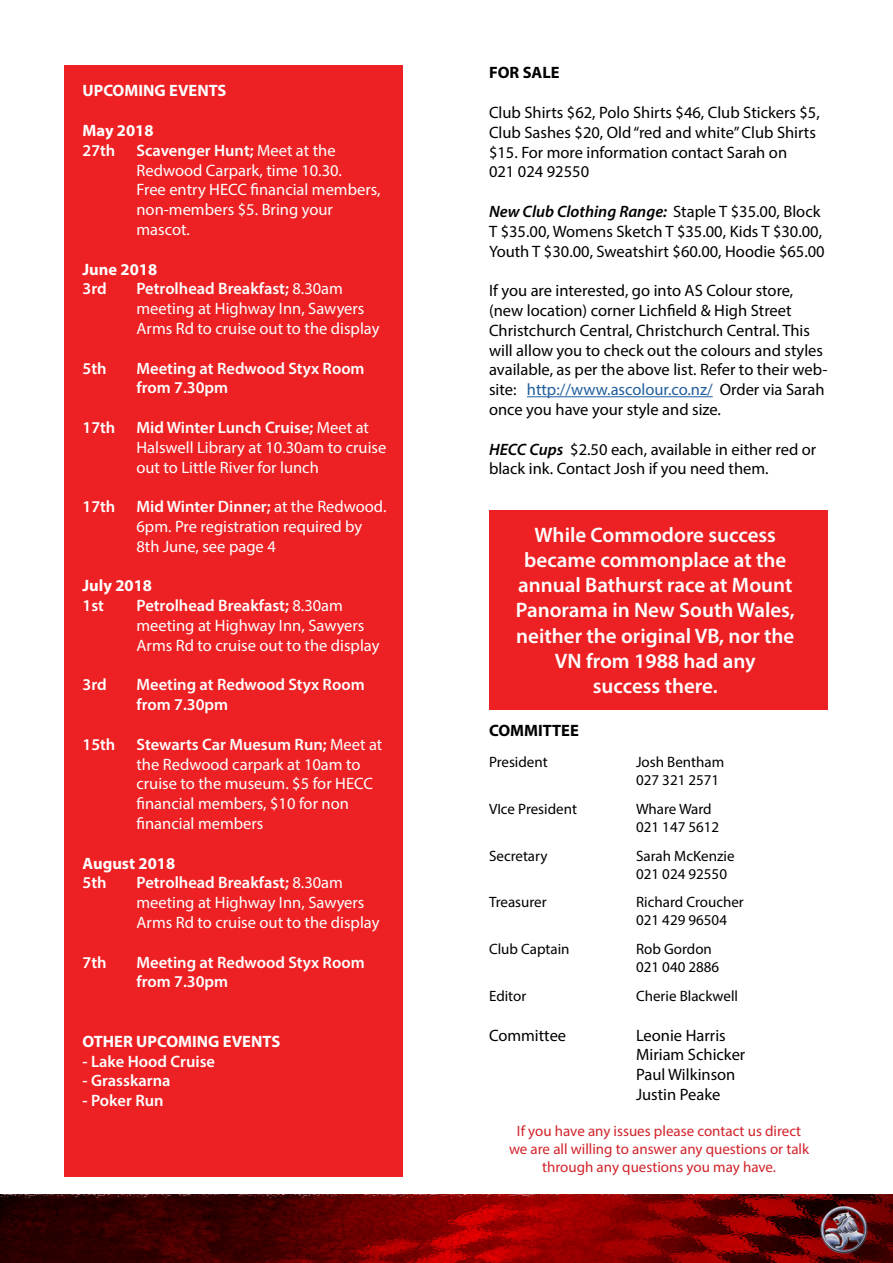
<style>
.page{position:relative;width:893px;height:1263px;background:#fff}
.page>*{position:absolute;margin:0;border:0;box-sizing:border-box;transform-origin:0 0}
.t1{font:600 21px/25.2px "Myriad Pro";color:#fff;text-align:center}
.t2{font:16.5px/19.8px "Myriad Pro";color:#000}
.t3{font:16.5px/19.8px "Myriad Pro";color:#fff}
.t4{font:600 16.5px/19.8px "Myriad Pro";color:#fff}
.t5{font:700 16.5px "Myriad Pro";color:#fff}
.t6{font:700 16.5px "Myriad Pro";color:#000}
.t7{font:15px/18px "Myriad Pro";color:#000}
.t8{font:15px/18px "Myriad Pro";color:#d2232a;text-align:center}
.s1{font-weight:600}
.s2{font-weight:600;font-style:italic}
.s3{color:#215e9e}
</style>
<div class="page">
<img style="left:0;top:1194px;width:893px;height:69px">
<hr style="left:527px;top:396px;width:186px;height:1px;background:#215e9e">
<div style="left:65px;top:65px;width:338px;height:1111px;background:#ed2124"></div>
<div style="left:489px;top:510px;width:339px;height:200px;background:#ed2124"></div>
<p class="t5" style="left:82px;top:80px;width:146px">UPCOMING EVENTS</p>
<p class="t5" style="left:82px;top:120px;width:73px">May 2018</p>
<p class="t4" style="left:82px;top:140px;width:34px">27th</p>
<p class="t3" style="left:136px;top:140px;width:246px"><span class="s1">Scavenger Hunt;</span> Meet at the<br>Redwood Carpark, time 10.30.<br>Free entry HECC financial members, non-members $5. Bring your mascot.</p>
<p class="t5" style="left:82px;top:258px;width:76px">June 2018</p>
<p class="t4" style="left:82px;top:278px;width:26px">3rd</p>
<p class="t3" style="left:136px;top:279px;width:244px"><span class="s1">Petrolhead Breakfast;</span> 8.30am meeting at Highway Inn, Sawyers<br>Arms Rd to cruise out to the display</p>
<p class="t4" style="left:82px;top:358px;width:26px">5th</p>
<p class="t4" style="left:136px;top:358px;width:230px">Meeting at Redwood Styx Room from 7.30pm</p>
<p class="t4" style="left:82px;top:417px;width:34px">17th</p>
<p class="t3" style="left:136px;top:417px;width:251px"><span class="s1">Mid Winter Lunch Cruise;</span> Meet at<br>Halswell Library at 10.30am to cruise out to Little River for lunch</p>
<p class="t4" style="left:82px;top:496px;width:34px">17th</p>
<p class="t3" style="left:136px;top:496px;width:251px"><span class="s1">Mid Winter Dinner;</span> at the Redwood.<br>6pm. Pre registration required by<br>8th June, see page 4</p>
<p class="t5" style="left:83px;top:575px;width:71px">July 2018</p>
<p class="t4" style="left:83px;top:595px;width:23px">1st</p>
<p class="t3" style="left:137px;top:595px;width:244px"><span class="s1">Petrolhead Breakfast;</span> 8.30am meeting at Highway Inn, Sawyers<br>Arms Rd to cruise out to the display</p>
<p class="t4" style="left:83px;top:674px;width:26px">3rd</p>
<p class="t4" style="left:137px;top:674px;width:230px">Meeting at Redwood Styx Room from 7.30pm</p>
<p class="t4" style="left:83px;top:734px;width:34px">15th</p>
<p class="t3" style="left:137px;top:734px;width:247px"><span class="s1">Stewarts Car Muesum Run;</span> Meet at the Redwood carpark at 10am to cruise to the museum. $5 for HECC financial members, $10 for non financial members</p>
<p class="t5" style="left:83px;top:852px;width:94px">August 2018</p>
<p class="t4" style="left:83px;top:872px;width:26px">5th</p>
<p class="t3" style="left:137px;top:873px;width:244px"><span class="s1">Petrolhead Breakfast;</span> 8.30am meeting at Highway Inn, Sawyers<br>Arms Rd to cruise out to the display</p>
<p class="t4" style="left:83px;top:952px;width:26px">7th</p>
<p class="t4" style="left:137px;top:952px;width:230px">Meeting at Redwood Styx Room from 7.30pm</p>
<p class="t5" style="left:83px;top:1030px;width:199px">OTHER UPCOMING EVENTS</p>
<p class="t4" style="left:83px;top:1051px;width:134px">- Lake Hood Cruise</p>
<p class="t4" style="left:83px;top:1070px;width:90px">- Grasskarna</p>
<p class="t4" style="left:83px;top:1090px;width:83px">- Poker Run</p>
<p class="t6" style="left:489px;top:62px;width:72px">FOR SALE</p>
<p class="t2" style="left:489px;top:102px;width:332px">Club Shirts $62, Polo Shirts $46, Club Stickers $5, Club Sashes $20, Old “red and white” Club Shirts $15. For more information contact Sarah on<br>021 024 92550</p>
<p class="t2" style="left:489px;top:201px;width:337px"><span class="s2">New Club Clothing Range:</span> Staple T $35.00, Block<br>T $35.00, Womens Sketch T $35.00, Kids T $30.00,<br>Youth T $30.00, Sweatshirt $60.00, Hoodie $65.00</p>
<p class="t2" style="left:489px;top:280px;width:340px">If you are interested, go into AS Colour store, (new location) corner Lichfield &amp; High Street Christchurch Central, Christchurch Central. This will allow you to check out the colours and styles available, as per the above list. Refer to their web&shy;site: <span class="s3">http://www.ascolour.co.nz/</span> Order via Sarah once you have your style and size.</p>
<p class="t2" style="left:489px;top:439px;width:329px"><span class="s2">HECC Cups</span> $2.50 each, available in either red or black ink. Contact Josh if you need them.</p>
<p class="t1" style="left:516px;top:522px;width:281px">While Commodore success became commonplace at the annual Bathurst race at Mount<br>Panorama in New South Wales, neither the original VB, nor the<br>VN from 1988 had any<br>success there.</p>
<p class="t6" style="left:489px;top:720px;width:91px">COMMITTEE</p>
<p class="t7" style="left:489px;top:753px;width:60px">President</p>
<p class="t7" style="left:636px;top:753px;width:90px">Josh Bentham<br>027 321 2571</p>
<p class="t7" style="left:489px;top:799px;width:89px">VIce President</p>
<p class="t7" style="left:636px;top:799px;width:85px">Whare Ward<br>021 147 5612</p>
<p class="t7" style="left:489px;top:846px;width:60px">Secretary</p>
<p class="t7" style="left:636px;top:846px;width:100px">Sarah McKenzie<br>021 024 92550</p>
<p class="t7" style="left:489px;top:893px;width:59px">Treasurer</p>
<p class="t7" style="left:636px;top:893px;width:109px">Richard Croucher<br>021 429 96504</p>
<p class="t7" style="left:489px;top:940px;width:82px">Club Captain</p>
<p class="t7" style="left:636px;top:940px;width:85px">Rob Gordon<br>021 040 2886</p>
<p class="t7" style="left:489px;top:987px;width:39px">Editor</p>
<p class="t7" style="left:636px;top:987px;width:104px">Cherie Blackwell</p>
<p class="t2" style="left:489px;top:1025px;width:79px">Committee</p>
<p class="t2" style="left:636px;top:1025px;width:111px">Leonie Harris<br>Miriam Schicker<br>Paul Wilkinson<br>Justin Peake</p>
<p class="t8" style="left:509px;top:1122px;width:302px">If you have any issues please contact us direct we are all willing to answer any questions or talk through any questions you may have.</p>
</div>
